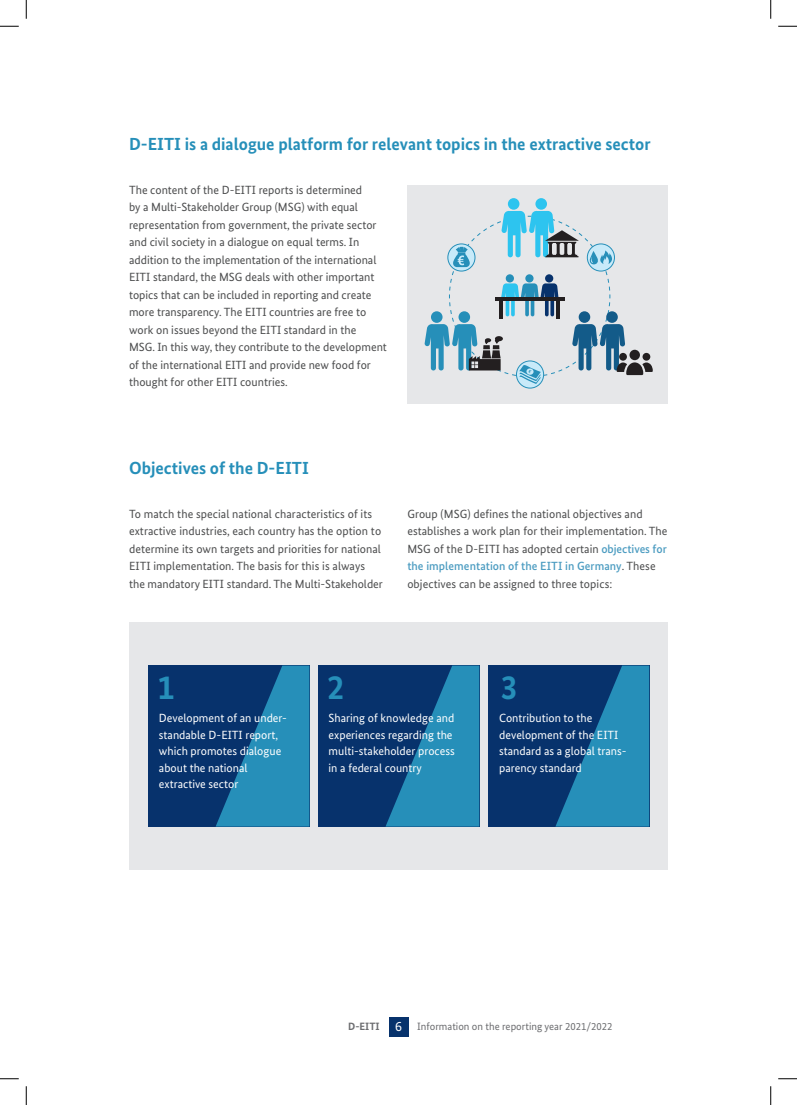
<style>
.page{position:relative;width:797px;height:1105px;background:#fff}
.page>*{position:absolute;margin:0;border:0;box-sizing:border-box;transform-origin:0 0}
.t1{font:700 34.38px "Bundes Sans";color:#268fb9}
.t2{font:700 17.5px "Bundes Sans";color:#268fb9}
.t3{font:11.88px/17.5px "Bundes Sans";color:#4b4c4d}
.t4{font:11.88px/16.6px "Bundes Sans";color:#fff}
.t5{font:10.62px "Bundes Sans";color:#6c6d70}
.s1{font-weight:500;color:#4c9cc1}
.s2{font-weight:700}
.s3{font-size:13.75px;color:#fff}
</style>
<div class="page">
<div style="left:389px;top:1017px;width:19px;height:20px;background:#07326c"></div>
<div style="left:407px;top:185px;width:261px;height:219px;background:#e6e7e9"></div>
<div style="left:535px;top:198px;width:12px;height:12px;background:#2dc4ef;border-radius:50%"></div>
<div style="left:508px;top:198px;width:11px;height:12px;background:#2dc4ef;border-radius:50%"></div>
<svg style="left:516px;top:361px;width:27px;height:27px"></svg>
<div style="left:516px;top:360px;width:28px;height:29px;border:1px solid #268fb9;border-radius:50%"></div>
<svg style="left:424px;top:210px;width:228px;height:174px"></svg>
<div style="left:129px;top:623px;width:539px;height:247px;background:#e6e7e9"></div>
<div style="left:148px;top:666px;width:161px;height:161px;background:#07326c"></div>
<svg style="left:216px;top:666px;width:93px;height:161px"></svg>
<div style="left:318px;top:666px;width:161px;height:161px;background:#07326c"></div>
<svg style="left:385px;top:666px;width:94px;height:161px"></svg>
<div style="left:488px;top:666px;width:161px;height:161px;background:#07326c"></div>
<svg style="left:555px;top:666px;width:94px;height:161px"></svg>
<svg style="left:0;top:25px;width:19px;height:2px"></svg>
<svg style="left:778px;top:25px;width:19px;height:2px"></svg>
<svg style="left:0;top:1078px;width:19px;height:1px"></svg>
<svg style="left:778px;top:1078px;width:19px;height:1px"></svg>
<svg style="left:25px;top:0;width:2px;height:19px"></svg>
<svg style="left:25px;top:1086px;width:2px;height:19px"></svg>
<svg style="left:770px;top:0;width:1px;height:19px"></svg>
<svg style="left:770px;top:1086px;width:1px;height:19px"></svg>
<h2 class="t2" style="left:129px;top:134px;width:523px">D-EITI is a dialogue platform for relevant topics in the extractive sector</h2>
<p class="t3" style="left:129px;top:181px;width:259px">The content of the D-EITI reports is determined<br>by a Multi-Stakeholder Group (MSG) with equal representation from government, the private sector and civil society in a dialogue on equal terms. In addition to the implementation of the international EITI standard, the MSG deals with other important topics that can be included in reporting and create more transparency. The EITI countries are free to work on issues beyond the EITI standard in the<br>MSG. In this way, they contribute to the development of the international EITI and provide new food for thought for other EITI countries.</p>
<h2 class="t2" style="left:129px;top:458px;width:181px">Objectives of the D-EITI</h2>
<p class="t3" style="left:129px;top:505px;width:255px">To match the special national characteristics of its extractive industries, each country has the option to determine its own targets and priorities for national EITI implementation. The basis for this is always the mandatory EITI standard. The Multi-Stakeholder</p>
<p class="t3" style="left:407px;top:505px;width:262px">Group (MSG) defines the national objectives and establishes a work plan for their implementation. The MSG of the D-EITI has adopted certain <span class="s1">objectives for the implementation of the EITI in Germany</span>. These objectives can be assigned to three topics:</p>
<h1 class="t1" style="left:157px;top:667px;width:19px">1</h1>
<p class="t4" style="left:159px;top:709px;width:130px">Development of an under&shy;standable D-EITI report, which promotes dialogue about the national extractive sector</p>
<h1 class="t1" style="left:327px;top:667px;width:19px">2</h1>
<p class="t4" style="left:328px;top:709px;width:128px">Sharing of knowledge and experiences regarding the multi-stakeholder process in a federal country</p>
<h1 class="t1" style="left:500px;top:667px;width:19px">3</h1>
<p class="t4" style="left:499px;top:709px;width:129px">Contribution to the development of the EITI standard as a global trans&shy;parency standard</p>
<p class="t5" style="left:348px;top:1019px;width:266px"><span class="s2">D-EITI</span> <span class="s3">6</span> Information on the reporting year 2021/2022</p>
</div>
